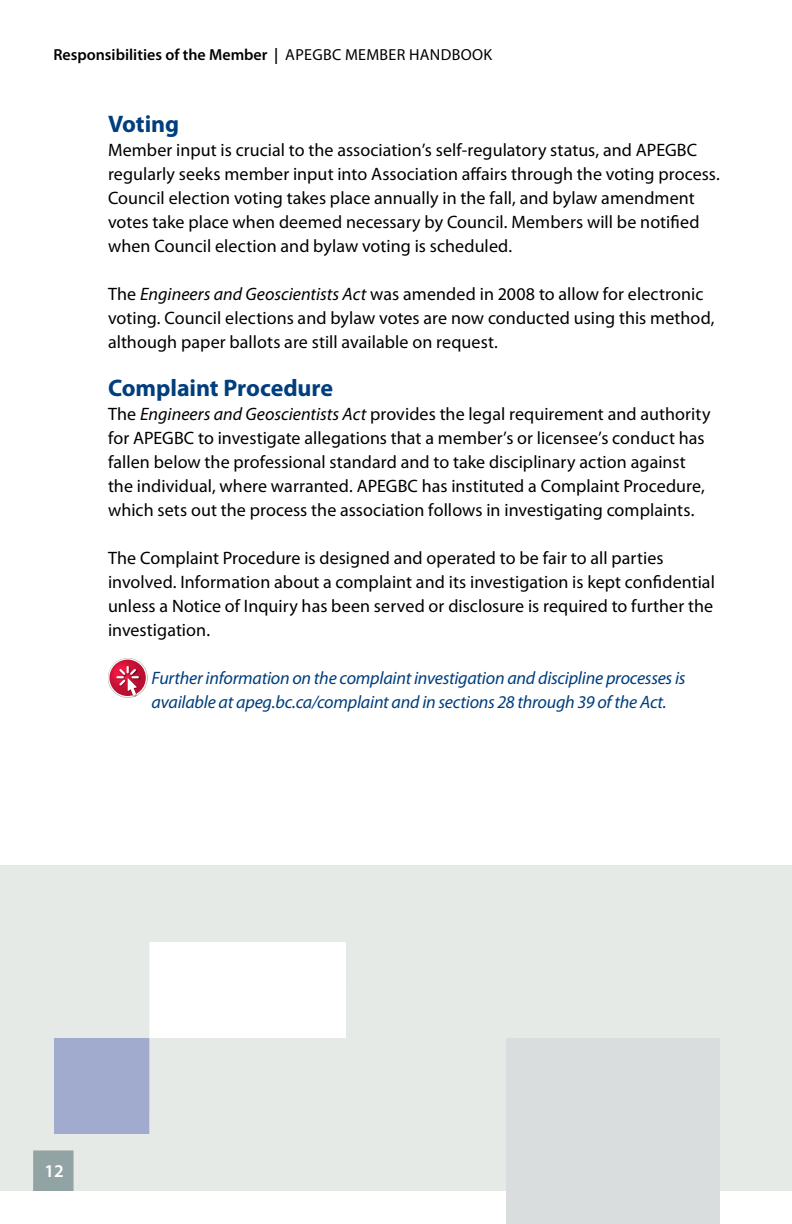
<style>
.page{position:relative;width:792px;height:1224px;background:#fff}
.page>*{position:absolute;margin:0;border:0;box-sizing:border-box;transform-origin:0 0}
.t1{font:700 24px "Myriad Pro";letter-spacing:-.005em;color:#003e7e}
.t2{font:18px/24px "Myriad Pro";letter-spacing:.005em;color:#000}
.t3{font:italic 18px/24px "Myriad Pro";letter-spacing:-.015em;color:#003e7e}
.t4{font:600 18px "Myriad Pro";color:#fff}
.t5{font:600 16px "Myriad Pro";color:#000}
.t6{font:16px "Myriad Pro";color:#000}
.s1{font-weight:400}
.s2{font-style:italic}
</style>
<div class="page">
<div style="left:0;top:866px;width:792px;height:325px;background:#e6eae6"></div>
<div style="left:507px;top:1038px;width:213px;height:186px;background:#d9dddd"></div>
<svg style="left:54px;top:942px;width:292px;height:192px"></svg>
<svg style="left:108px;top:658px;width:40px;height:40px"></svg>
<div style="left:108px;top:658px;width:39px;height:40px;background:#d0cfcf;border-radius:50%"></div>
<svg style="left:108px;top:658px;width:39px;height:39px"></svg>
<svg style="left:109px;top:660px;width:37px;height:36px"></svg>
<img style="left:127px;top:696px;width:10px;height:2px">
<svg style="left:116px;top:665px;width:25px;height:31px"></svg>
<svg style="left:33px;top:1150px;width:41px;height:41px;background:#94a4a4"></svg>
<p class="t5" style="left:53px;top:44px;width:367px">Responsibilities of the Member | <span class="s1">APEGBC Member Han</span></p>
<p class="t6" style="left:441px;top:45px;width:53px">dbook</p>
<h1 class="t1" style="left:108px;top:109px;width:73px">Voting</h1>
<p class="t2" style="left:108px;top:138px;width:613px">Member input is crucial to the association’s self-regulatory status, and APEGBC regularly seeks member input into Association affairs through the voting process.<br>Council election voting takes place annually in the fall, and bylaw amendment votes take place when deemed necessary by Council. Members will be notified when Council election and bylaw voting is scheduled.</p>
<p class="t2" style="left:108px;top:282px;width:608px">The <span class="s2">Engineers and Geoscientists Act</span> was amended in 2008 to allow for electronic voting. Council elections and bylaw votes are now conducted using this method, although paper ballots are still available on request.</p>
<h1 class="t1" style="left:108px;top:373px;width:227px">Complaint Procedure</h1>
<p class="t2" style="left:108px;top:402px;width:604px">The <span class="s2">Engineers and Geoscientists Act</span> provides the legal requirement and authority for APEGBC to investigate allegations that a member’s or licensee’s conduct has fallen below the professional standard and to take disciplinary action against the individual, where warranted. APEGBC has instituted a Complaint Procedure, which sets out the process the association follows in investigating complaints.</p>
<p class="t2" style="left:108px;top:546px;width:608px">The Complaint Procedure is designed and operated to be fair to all parties involved. Information about a complaint and its investigation is kept confidential unless a Notice of Inquiry has been served or disclosure is required to further the investigation.</p>
<p class="t3" style="left:152px;top:666px;width:535px">Further information on the complaint investigation and discipline processes is available at apeg.bc.ca/complaint and in sections 28 through 39 of the Act.</p>
<p class="t4" style="left:44px;top:1160px;width:21px">12</p>
</div>
